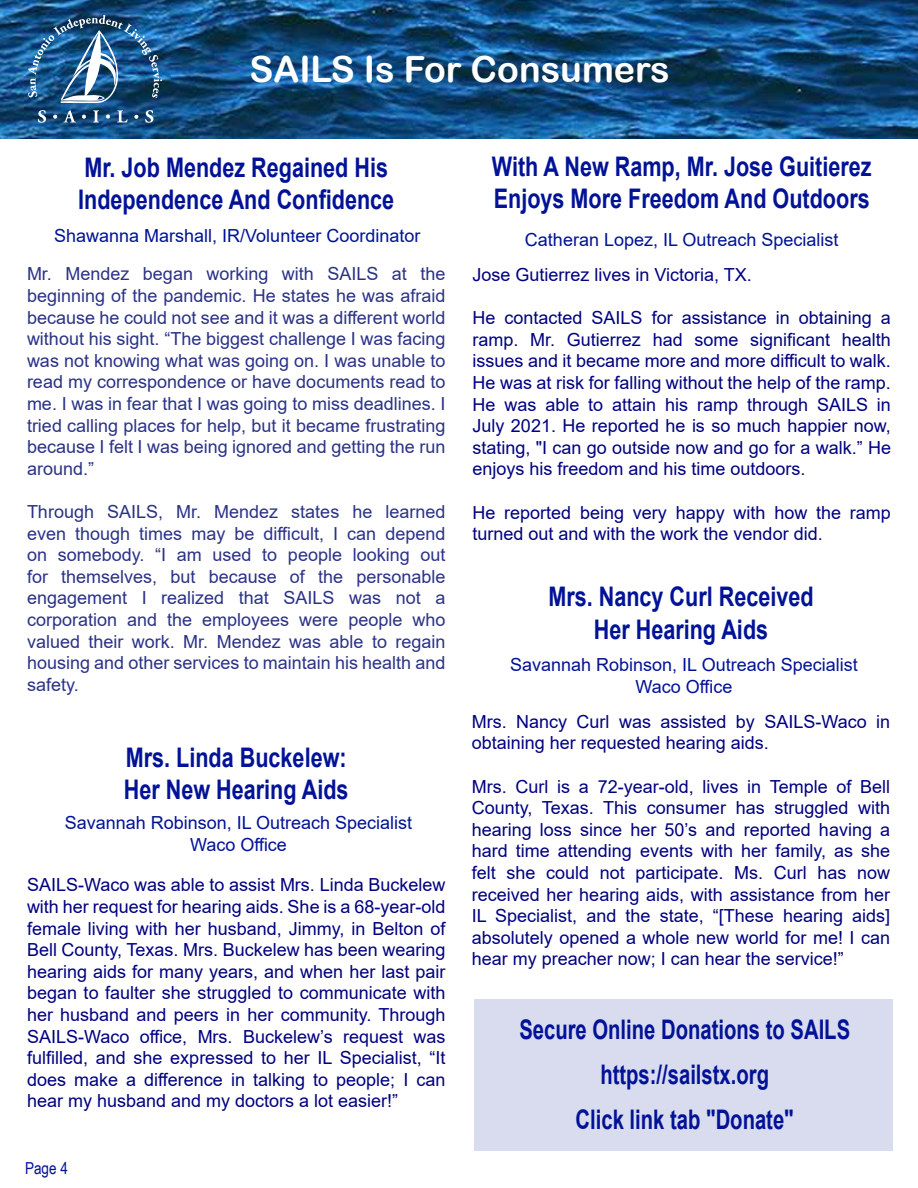
<style>
.page{position:relative;width:918px;height:1188px;background:#fff}
.page>*{position:absolute;margin:0;border:0;box-sizing:border-box;transform-origin:0 0}
.t1{font:36px "Arial Rounded MT Bold";color:#fff}
.t2{font:700 27px/32.4px "Arial";color:#011296;scale:.8 1}
.t3{font:700 27px/45px "Arial";color:#011296;text-align:center;scale:.75 1}
.t4{font:18px/21.6px "Arial";color:#000080;text-align:justify}
.t5{font:18px/21.6px "Arial";color:#2b3287;text-align:justify}
.t6{font:18px/21.6px "Arial";color:#011296;text-align:center}
.t7{font:16.5px "Arial Narrow";color:#011296}
</style>
<div class="page">
<img style="left:0;top:0;width:918px;height:138px">
<img style="left:28px;top:15px;width:134px;height:88px">
<svg style="left:38px;top:110px;width:8px;height:13px"></svg>
<svg style="left:63px;top:110px;width:13px;height:12px"></svg>
<svg style="left:93px;top:110px;width:6px;height:12px"></svg>
<svg style="left:117px;top:110px;width:11px;height:12px"></svg>
<svg style="left:145px;top:110px;width:8px;height:13px"></svg>
<svg style="left:53px;top:115px;width:4px;height:4px"></svg>
<svg style="left:82px;top:115px;width:4px;height:4px"></svg>
<svg style="left:106px;top:115px;width:4px;height:4px"></svg>
<svg style="left:134px;top:115px;width:4px;height:4px"></svg>
<div style="left:474px;top:1000px;width:418px;height:151px;background:#d9dbef"></div>
<h1 class="t1" style="left:249px;top:48px;width:422px">SAILS Is For Consumers</h1>
<h2 class="t2" style="left:78px;top:151px;width:397px">Mr. Job Mendez Regained His<br>Independence And Confidence</h2>
<p class="t6" style="left:54px;top:225px;width:368px">Shawanna Marshall, IR/Volunteer Coordinator</p>
<p class="t5" style="left:27px;top:263px;width:420px">Mr. Mendez began working with SAILS at the beginning of the pandemic. He states he was afraid because he could not see and it was a different world without his sight. “The biggest challenge I was facing was not knowing what was going on. I was unable to read my correspondence or have documents read to me. I was in fear that I was going to miss deadlines. I tried calling places for help, but it became frustrating because I felt I was being ignored and getting the run around.”</p>
<p class="t5" style="left:27px;top:501px;width:420px">Through SAILS, Mr. Mendez states he learned even though times may be difficult, I can depend on somebody. “I am used to people looking out for themselves, but because of the personable engagement I realized that SAILS was not a corporation and the employees were people who valued their work. Mr. Mendez was able to regain housing and other services to maintain his health and safety.</p>
<h2 class="t2" style="left:124px;top:741px;width:283px">Mrs. Linda Buckelew:<br>Her New Hearing Aids</h2>
<p class="t6" style="left:65px;top:812px;width:349px">Savannah Robinson, IL Outreach Specialist<br>Waco Office</p>
<p class="t4" style="left:27px;top:874px;width:420px">SAILS-Waco was able to assist Mrs. Linda Buckelew with her request for hearing aids. She is a 68-year-old female living with her husband, Jimmy, in Belton of Bell County, Texas. Mrs. Buckelew has been wearing hearing aids for many years, and when her last pair began to faulter she struggled to communicate with her husband and peers in her community. Through SAILS-Waco office, Mrs. Buckelew’s request was fulfilled, and she expressed to her IL Specialist, “It does make a difference in talking to people; I can hear my husband and my doctors a lot easier!”</p>
<p class="t7" style="left:25px;top:1156px;width:44px">Page 4</p>
<h2 class="t2" style="left:492px;top:151px;width:476px">With A New Ramp, Mr. Jose Guitierez<br>Enjoys More Freedom And Outdoors</h2>
<p class="t6" style="left:525px;top:229px;width:315px">Catheran Lopez, IL Outreach Specialist</p>
<p class="t4" style="left:472px;top:264px;width:281px">Jose Gutierrez lives in Victoria, TX.</p>
<p class="t4" style="left:472px;top:307px;width:420px">He contacted SAILS for assistance in obtaining a ramp. Mr. Gutierrez had some significant health issues and it became more and more difficult to walk.<br>He was at risk for falling without the help of the ramp.<br>He was able to attain his ramp through SAILS in July 2021. He reported he is so much happier now, stating, "I can go outside now and go for a walk.” He enjoys his freedom and his time outdoors.</p>
<p class="t4" style="left:472px;top:501px;width:420px">He reported being very happy with how the ramp turned out and with the work the vendor did.</p>
<h2 class="t2" style="left:548px;top:581px;width:333px;text-align:center">Mrs. Nancy Curl Received<br>Her Hearing Aids</h2>
<p class="t6" style="left:510px;top:654px;width:349px">Savannah Robinson, IL Outreach Specialist<br>Waco Office</p>
<p class="t4" style="left:472px;top:711px;width:420px">Mrs. Nancy Curl was assisted by SAILS-Waco in obtaining her requested hearing aids.</p>
<p class="t4" style="left:472px;top:775px;width:420px">Mrs. Curl is a 72-year-old, lives in Temple of Bell County, Texas. This consumer has struggled with hearing loss since her 50’s and reported having a hard time attending events with her family, as she felt she could not participate. Ms. Curl has now received her hearing aids, with assistance from her IL Specialist, and the state, “[These hearing aids] absolutely opened a whole new world for me! I can hear my preacher now; I can hear the service!”</p>
<h2 class="t3" style="left:519px;top:1007px;width:443px">Secure Online Donations to SAILS https://sailstx.org<br>Click link tab "Donate"</h2>
</div>
